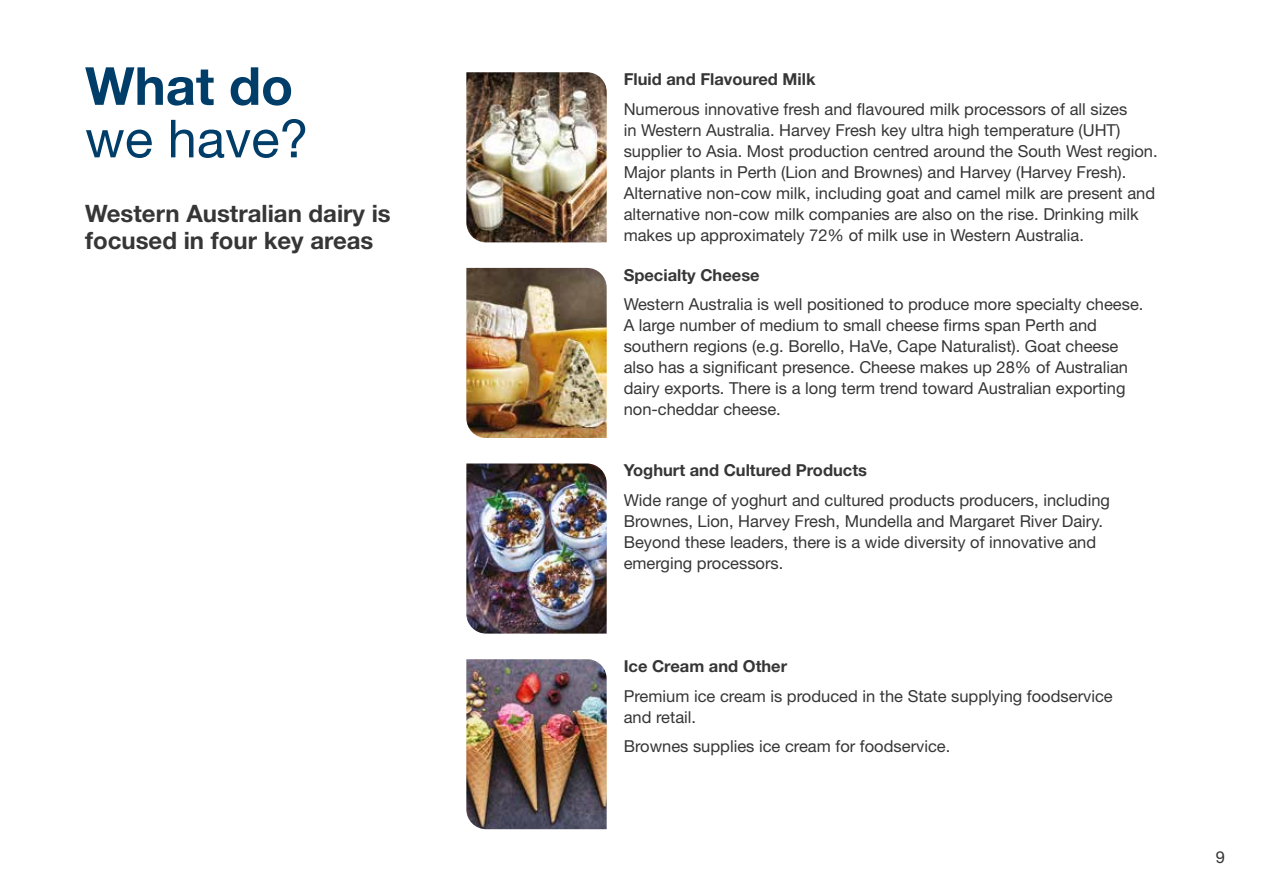
<style>
.page{position:relative;width:1263px;height:893px;background:#fff}
.page>*{position:absolute;margin:0;border:0;box-sizing:border-box;transform-origin:0 0}
.H1_small{font:52.5px/52.5px "Helvetica Neue";color:#003e69}
.t1{font:700 24px/27px "Helvetica Neue";color:#373636}
.t2{font:16.5px/21px "Helvetica Neue";color:#373636}
.t3{font:700 16.5px "Helvetica Neue";color:#373636}
.s1{font-weight:700}
</style>
<div class="page">
<img style="left:466px;top:72px;width:141px;height:170px">
<img style="left:466px;top:268px;width:141px;height:170px">
<img style="left:466px;top:463px;width:141px;height:171px">
<img style="left:466px;top:659px;width:141px;height:170px">
<p class="H1_small" style="left:85px;top:59px;width:225px"><span class="s1">What do </span>we have?</p>
<h3 class="t1" style="left:85px;top:199px;width:307px">Western Australian dairy is focused in four key areas</h3>
<h4 class="t3" style="left:624px;top:69px;width:193px">Fluid and Flavoured Milk</h4>
<p class="t2" style="left:624px;top:98px;width:535px">Numerous innovative fresh and flavoured milk processors of all sizes<br>in Western Australia. Harvey Fresh key ultra high temperature (UHT) supplier to Asia. Most production centred around the South West region.<br>Major plants in Perth (Lion and Brownes) and Harvey (Harvey Fresh).<br>Alternative non-cow milk, including goat and camel milk are present and alternative non-cow milk companies are also on the rise. Drinking milk makes up approximately 72% of milk use in Western Australia.</p>
<h4 class="t3" style="left:624px;top:265px;width:137px">Specialty Cheese</h4>
<p class="t2" style="left:624px;top:294px;width:521px">Western Australia is well positioned to produce more specialty cheese.<br>A large number of medium to small cheese firms span Perth and southern regions (e.g. Borello, HaVe, Cape Naturalist). Goat cheese also has a significant presence. Cheese makes up 28% of Australian dairy exports. There is a long term trend toward Australian exporting non-cheddar cheese.</p>
<h4 class="t3" style="left:624px;top:460px;width:245px">Yoghurt and Cultured Products</h4>
<p class="t2" style="left:624px;top:489px;width:488px">Wide range of yoghurt and cultured products producers, including Brownes, Lion, Harvey Fresh, Mundella and Margaret River Dairy.<br>Beyond these leaders, there is a wide diversity of innovative and emerging processors.</p>
<h4 class="t3" style="left:624px;top:656px;width:165px">Ice Cream and Other</h4>
<p class="t2" style="left:624px;top:685px;width:491px">Premium ice cream is produced in the State supplying foodservice and retail.</p>
<p class="t2" style="left:624px;top:735px;width:328px">Brownes supplies ice cream for foodservice.</p>
<p class="t2" style="left:1216px;top:847px;width:11px">9</p>
</div>
